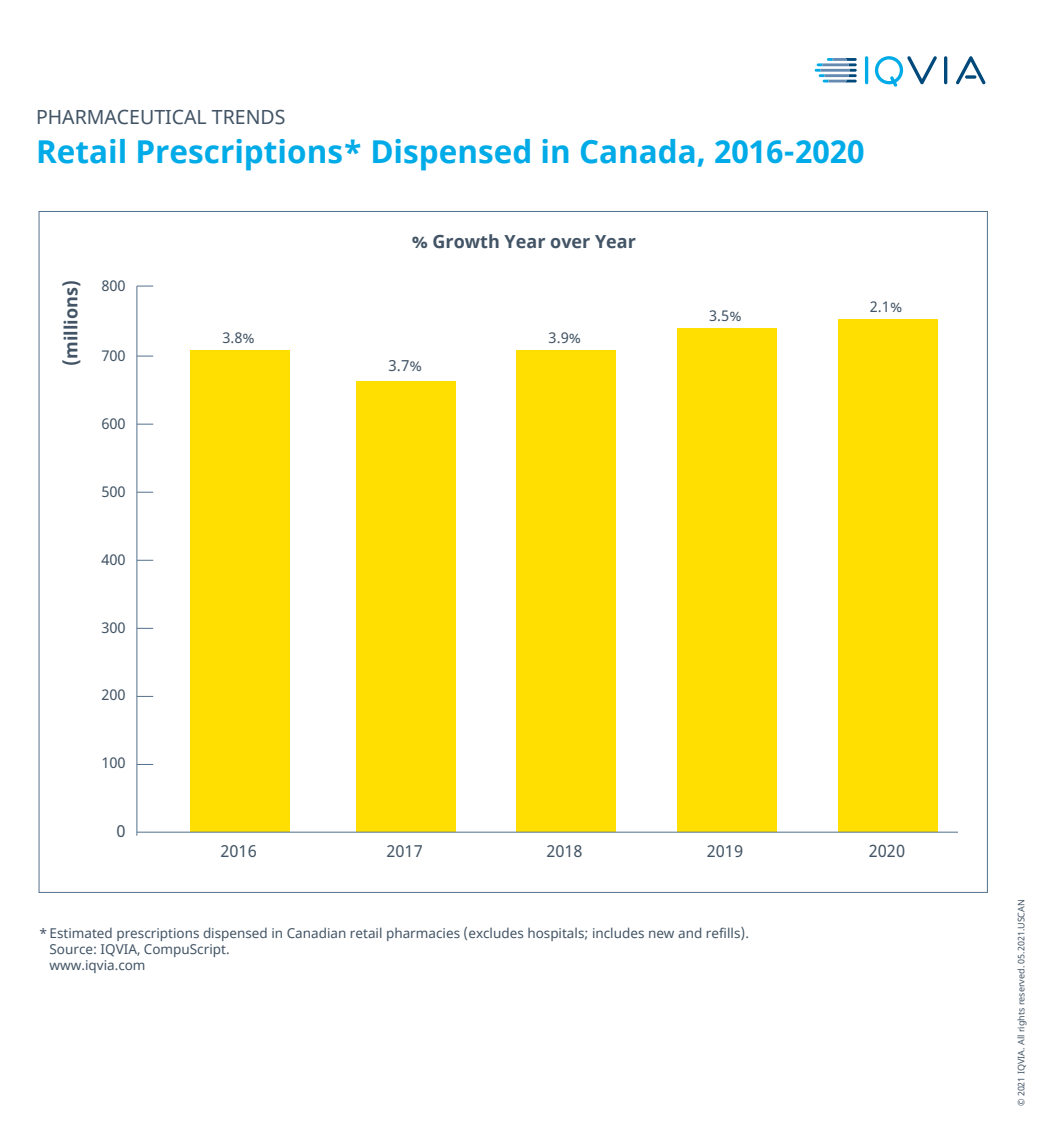
<style>
.page{position:relative;width:1050px;height:1134px;background:#fff}
.page>*{position:absolute;margin:0;border:0;box-sizing:border-box;transform-origin:0 0}
.t1{font:700 31.5px "Noto Sans";color:#00abe7}
.t2{font:19.5px "Noto Sans";color:#425465}
.t3{font:700 18px "Noto Sans";color:#425465}
.t4{font:17.1px "Noto Sans";color:#425465}
.t5{font:16.5px "Noto Sans";color:#425465}
.t6{font:15.3px "Noto Sans";color:#425465}
.t7{font:14.7px "Noto Sans";color:#425465}
.t8{font:13.5px/16.2px "Noto Sans";color:#425465}
.t9{font:9px "Noto Sans";color:#425465}
</style>
<div class="page">
<div style="left:39px;top:211px;width:949px;height:682px;background:#fff;border:1px solid #54718c"></div>
<div style="left:356px;top:381px;width:99px;height:451px;background:#ffdf01"></div>
<svg style="left:138px;top:424px;width:15px;height:1px"></svg>
<svg style="left:138px;top:492px;width:15px;height:1px"></svg>
<svg style="left:138px;top:356px;width:15px;height:1px"></svg>
<svg style="left:138px;top:286px;width:15px;height:1px"></svg>
<svg style="left:138px;top:560px;width:15px;height:1px"></svg>
<svg style="left:138px;top:628px;width:15px;height:1px"></svg>
<svg style="left:138px;top:696px;width:15px;height:1px"></svg>
<svg style="left:138px;top:764px;width:15px;height:1px"></svg>
<hr style="left:137px;top:286px;width:1px;height:550px;background:#54718c">
<div style="left:191px;top:350px;width:99px;height:482px;background:#ffdf01"></div>
<div style="left:517px;top:350px;width:99px;height:482px;background:#ffdf01"></div>
<div style="left:677px;top:328px;width:99px;height:504px;background:#ffdf01"></div>
<div style="left:838px;top:319px;width:99px;height:513px;background:#ffdf01"></div>
<hr style="left:865px;top:56px;width:3px;height:28px;background:#00abe7;border-radius:2px">
<hr style="left:944px;top:56px;width:3px;height:28px;background:#00497b;border-radius:2px">
<svg style="left:875px;top:56px;width:62px;height:31px"></svg>
<svg style="left:956px;top:56px;width:30px;height:29px"></svg>
<svg style="left:815px;top:58px;width:42px;height:24px"></svg>
<hr style="left:137px;top:832px;width:821px;height:1px;background:#54718c">
<h2 class="t2" style="left:36px;top:103px;width:251px">PHARMACEUTICAL TRENDS</h2>
<h1 class="t1" style="left:36px;top:129px;width:830px">Retail Prescriptions* Dispensed in Canada, 2016-2020</h1>
<h3 class="t3" style="left:58px;top:366px;width:87px;rotate:-90deg">(millions)</h3>
<p class="t7" style="left:101px;top:275px;width:26px">800</p>
<p class="t7" style="left:101px;top:345px;width:26px">700</p>
<p class="t7" style="left:101px;top:413px;width:26px">600</p>
<p class="t7" style="left:101px;top:481px;width:26px">500</p>
<p class="t7" style="left:101px;top:549px;width:26px">400</p>
<p class="t7" style="left:101px;top:617px;width:26px">300</p>
<p class="t7" style="left:101px;top:685px;width:26px">200</p>
<p class="t7" style="left:101px;top:753px;width:26px">100</p>
<p class="t5" style="left:117px;top:819px;width:11px">0</p>
<h3 class="t3" style="left:412px;top:229px;width:226px">% Growth Year over Year</h3>
<p class="t7" style="left:222px;top:327px;width:34px">3.8%</p>
<p class="t7" style="left:549px;top:327px;width:34px">3.9%</p>
<p class="t6" style="left:389px;top:355px;width:35px">3.7%</p>
<p class="t7" style="left:709px;top:306px;width:34px">3.5%</p>
<p class="t7" style="left:870px;top:297px;width:34px">2.1%</p>
<p class="t5" style="left:220px;top:839px;width:38px">2016</p>
<p class="t5" style="left:386px;top:839px;width:38px">2017</p>
<p class="t4" style="left:869px;top:839px;width:38px">2020</p>
<p class="t5" style="left:546px;top:839px;width:38px">2018</p>
<p class="t5" style="left:707px;top:839px;width:38px">2019</p>
<p class="t8" style="left:50px;top:925px;width:701px;text-indent:-11px">* Estimated prescriptions dispensed in Canadian retail pharmacies (excludes hospitals; includes new and refills).<br>Source: IQVIA, CompuScript.<br>www.iqvia.com</p>
<p class="t9" style="left:1015px;top:1106px;width:209px;rotate:-90deg">© 2021 IQVIA. All rights reserved. 05.2021.USCAN</p>
</div>
